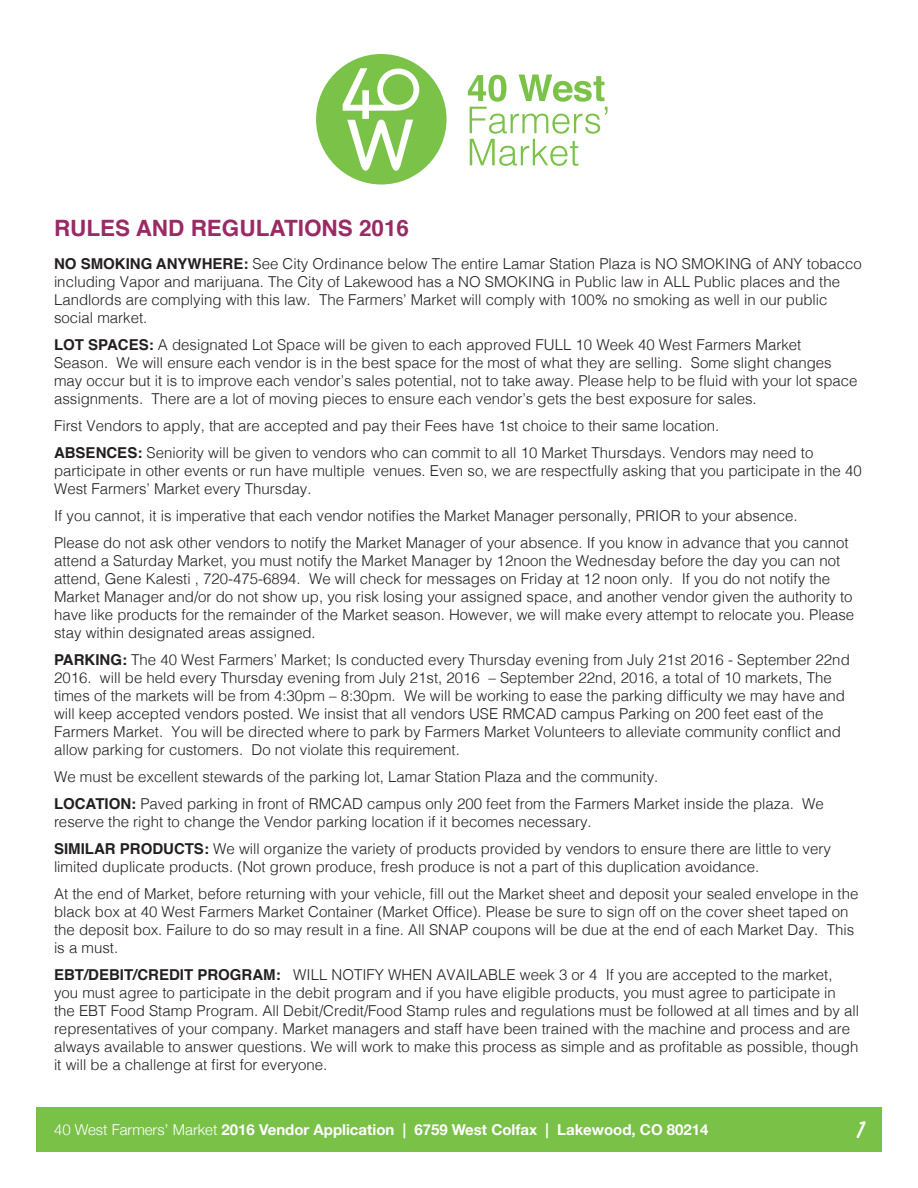
<style>
.page{position:relative;width:918px;height:1188px;background:#fff}
.page>*{position:absolute;margin:0;border:0;box-sizing:border-box;transform-origin:0 0}
.t1{font:30px "Santa Fe Let Plain";color:#fff}
.header2{font:700 22.5px "Helvetica";color:#992a64}
.body{font:300 15px/18px "Helvetica";color:#231f20}
.t2{font:700 15px "Helvetica Neue";color:#fff}
.s1{font-weight:700}
.s2{font-weight:300}
</style>
<div class="page">
<div style="left:36px;top:1107px;width:846px;height:45px;background:#7ac147"></div>
<div style="left:316px;top:54px;width:131px;height:130px;background:#7bc249;border-radius:50%"></div>
<svg style="left:343px;top:68px;width:76px;height:103px"></svg>
<svg style="left:468px;top:75px;width:140px;height:91px"></svg>
<p class="header2" style="left:54px;top:210px;width:357px">RULES AND REGULATIONS 2016</p>
<p class="body" style="left:54px;top:253px;width:809px"><span class="s1">NO SMOKING ANYWHERE:</span> See City Ordinance below The entire Lamar Station Plaza is NO SMOKING of ANY tobacco including Vapor and marijuana. The City of Lakewood has a NO SMOKING in Public law in ALL Public places and the Landlords are complying with this law. The Farmers’ Market will comply with 100% no smoking as well in our public social market.</p>
<p class="body" style="left:54px;top:334px;width:805px"><span class="s1">LOT SPACES:</span> A designated Lot Space will be given to each approved FULL 10 Week 40 West Farmers Market Season. We will ensure each vendor is in the best space for the most of what they are selling. Some slight changes may occur but it is to improve each vendor’s sales potential, not to take away. Please help to be fluid with your lot space assignments. There are a lot of moving pieces to ensure each vendor’s gets the best exposure for sales.</p>
<p class="body" style="left:54px;top:415px;width:667px">First Vendors to apply, that are accepted and pay their Fees have 1st choice to their same location.</p>
<p class="body" style="left:54px;top:442px;width:809px"><span class="s1">ABSENCES:</span> Seniority will be given to vendors who can commit to all 10 Market Thursdays. Vendors may need to participate in other events or run have multiple venues. Even so, we are respectfully asking that you participate in the 40<br>West Farmers’ Market every Thursday.</p>
<p class="body" style="left:54px;top:505px;width:745px">If you cannot, it is imperative that each vendor notifies the Market Manager personally, PRIOR to your absence.</p>
<p class="body" style="left:54px;top:532px;width:802px">Please do not ask other vendors to notify the Market Manager of your absence. If you know in advance that you cannot attend a Saturday Market, you must notify the Market Manager by 12noon the Wednesday before the day you can not attend, Gene Kalesti , 720-475-6894. We will check for messages on Friday at 12 noon only. If you do not notify the Market Manager and/or do not show up, you risk losing your assigned space, and another vendor given the authority to have like products for the remainder of the Market season. However, we will make every attempt to relocate you. Please stay within designated areas assigned.</p>
<p class="body" style="left:54px;top:649px;width:797px"><span class="s1">PARKING:</span> The 40 West Farmers’ Market; Is conducted every Thursday evening from July 21st 2016 - September 22nd 2016. will be held every Thursday evening from July 21st, 2016 – September 22nd, 2016, a total of 10 markets, The times of the markets will be from 4:30pm – 8:30pm. We will be working to ease the parking difficulty we may have and will keep accepted vendors posted. We insist that all vendors USE RMCAD campus Parking on 200 feet east of the Farmers Market. You will be directed where to park by Farmers Market Volunteers to alleviate community conflict and allow parking for customers. Do not violate this requirement.</p>
<p class="body" style="left:54px;top:766px;width:606px">We must be excellent stewards of the parking lot, Lamar Station Plaza and the community.</p>
<p class="body" style="left:54px;top:793px;width:771px"><span class="s1">LOCATION:</span> Paved parking in front of RMCAD campus only 200 feet from the Farmers Market inside the plaza. We reserve the right to change the Vendor parking location if it becomes necessary.</p>
<p class="body" style="left:54px;top:838px;width:778px"><span class="s1">SIMILAR PRODUCTS:</span> We will organize the variety of products provided by vendors to ensure there are little to very limited duplicate products. (Not grown produce, fresh produce is not a part of this duplication avoidance.</p>
<p class="body" style="left:54px;top:883px;width:806px">At the end of Market, before returning with your vehicle, fill out the Market sheet and deposit your sealed envelope in the black box at 40 West Farmers Market Container (Market Office). Please be sure to sign off on the cover sheet taped on the deposit box. Failure to do so may result in a fine. All SNAP coupons will be due at the end of each Market Day. This is a must.</p>
<p class="body" style="left:54px;top:964px;width:807px"><span class="s1">EBT/DEBIT/CREDIT PROGRAM:</span> WILL NOTIFY WHEN AVAILABLE week 3 or 4 If you are accepted to the market, you must agree to participate in the debit program and if you have eligible products, you must agree to participate in the EBT Food Stamp Program. All Debit/Credit/Food Stamp rules and regulations must be followed at all times and by all representatives of your company. Market managers and staff have been trained with the machine and process and are always available to answer questions. We will work to make this process as simple and as profitable as possible, though it will be a challenge at first for everyone.</p>
<p class="t2" style="left:54px;top:1118px;width:656px"><span class="s2">40 West Farmers’ Market</span> 2016 Vendor Application | 6759 West Colfax | Lakewood, CO 80214</p>
<p class="t1" style="left:857px;top:1118px;width:9px">1</p>
</div>
